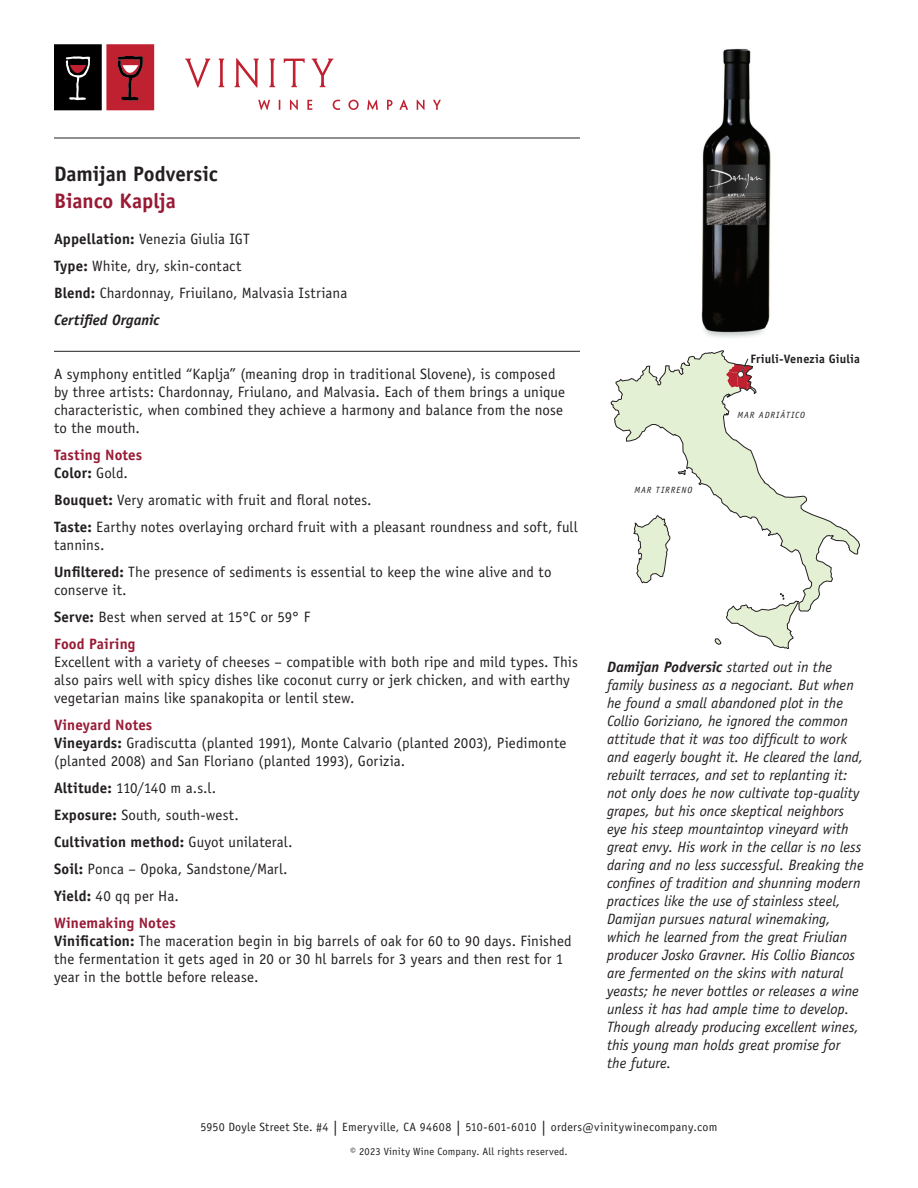
<style>
.page{position:relative;width:918px;height:1188px;background:#fff}
.page>*{position:absolute;margin:0;border:0;box-sizing:border-box;transform-origin:0 0}
.Producer{font:700 21px "Officina Sans Std";letter-spacing:-.005em;color:#231f20}
.Wine_Name{font:700 21px "Officina Sans Std";letter-spacing:-.005em;color:#981a35}
.Specs{font:15px/18px "Officina Sans Std";letter-spacing:.005em;color:#231f20}
.Producer_profile{font:italic 15px/18px "Officina Sans Std";color:#231f20}
.Subhead{font:700 15px "Officina Sans Std";letter-spacing:.01em;color:#981a35}
.Specs-2{font:700 15px "Officina Sans Std";letter-spacing:.005em;color:#231f20}
.Specs-3{font:italic 700 15px "Officina Sans Std";color:#231f20}
.t1{font:700 12.15px "Officina Sans Std";letter-spacing:.01em;color:#231f20}
.Wine_Header{font:12px "Officina Sans Std";letter-spacing:.025em;color:#231f20}
.Master_Page_Number{font:10.5px "Officina Sans Std";letter-spacing:.02em;color:#231f20}
.t2{font:italic 9px "Officina Sans Std";letter-spacing:.105em;color:#231f20}
.s1{font-weight:700}
.s2{font-weight:400}
.s3{font-size:15px}
</style>
<div class="page">
<hr style="left:54px;top:351px;width:526px;height:1px;background:#231f20">
<img style="left:701px;top:48px;width:70px;height:290px">
<svg style="left:611px;top:351px;width:249px;height:298px"></svg>
<hr style="left:54px;top:138px;width:526px;height:1px;background:#231f20">
<svg style="left:54px;top:44px;width:100px;height:66px;background:#6a272e"></svg>
<svg style="left:185px;top:59px;width:25px;height:29px"></svg>
<svg style="left:219px;top:59px;width:5px;height:28px"></svg>
<svg style="left:235px;top:58px;width:24px;height:30px"></svg>
<svg style="left:269px;top:59px;width:6px;height:28px"></svg>
<svg style="left:284px;top:59px;width:21px;height:28px"></svg>
<svg style="left:312px;top:59px;width:21px;height:28px"></svg>
<svg style="left:258px;top:100px;width:12px;height:10px"></svg>
<svg style="left:290px;top:100px;width:8px;height:10px"></svg>
<svg style="left:307px;top:100px;width:5px;height:10px"></svg>
<svg style="left:333px;top:100px;width:7px;height:10px"></svg>
<svg style="left:348px;top:100px;width:11px;height:10px"></svg>
<svg style="left:367px;top:100px;width:11px;height:10px"></svg>
<svg style="left:387px;top:100px;width:6px;height:10px"></svg>
<svg style="left:399px;top:100px;width:9px;height:10px"></svg>
<svg style="left:417px;top:100px;width:8px;height:10px"></svg>
<svg style="left:433px;top:100px;width:8px;height:10px"></svg>
<p class="Producer" style="left:54px;top:160px;width:165px">Damijan Podversic</p>
<p class="Wine_Name" style="left:54px;top:187px;width:123px">Bianco Kaplja</p>
<p class="Specs" style="left:54px;top:230px;width:197px"><span class="s1">Appellation:</span> Venezia Giulia IGT</p>
<p class="Specs" style="left:54px;top:257px;width:189px"><span class="s1">Type:</span> White, dry, skin-contact</p>
<p class="Specs" style="left:54px;top:284px;width:295px"><span class="s1">Blend:</span> Chardonnay, Friuilano, Malvasia Istriana</p>
<p class="Specs-3" style="left:54px;top:311px;width:107px">Certified Organic</p>
<p class="Specs" style="left:54px;top:365px;width:513px">A symphony entitled “Kaplja” (meaning drop in traditional Slovene), is composed by three artists: Chardonnay, Friulano, and Malvasia. Each of them brings a unique characteristic, when combined they achieve a harmony and balance from the nose to the mouth.</p>
<p class="Subhead" style="left:54px;top:445px;width:90px">Tasting Notes</p>
<p class="Specs-2" style="left:54px;top:463px;width:76px">Color: <span class="s2">Gold.</span></p>
<p class="Specs" style="left:54px;top:491px;width:319px"><span class="s1">Bouquet:</span> Very aromatic with fruit and floral notes.</p>
<p class="Specs" style="left:54px;top:518px;width:525px"><span class="s1">Taste:</span> Earthy notes overlaying orchard fruit with a pleasant roundness and soft, full tannins.</p>
<p class="Specs" style="left:54px;top:563px;width:499px"><span class="s1">Unfiltered:</span> The presence of sediments is essential to keep the wine alive and to conserve it.</p>
<p class="Specs" style="left:54px;top:608px;width:258px"><span class="s1">Serve:</span> Best when served at 15°C or 59° F</p>
<p class="Subhead" style="left:54px;top:634px;width:83px">Food Pairing</p>
<p class="Specs" style="left:54px;top:653px;width:525px">Excellent with a variety of cheeses – compatible with both ripe and mild types. This also pairs well with spicy dishes like coconut curry or jerk chicken, and with earthy vegetarian mains like spanakopita or lentil stew.</p>
<p class="Subhead" style="left:54px;top:715px;width:100px">Vineyard Notes</p>
<p class="Specs" style="left:54px;top:734px;width:514px"><span class="s1">Vineyards:</span> Gradiscutta (planted 1991), Monte Calvario (planted 2003), Piedimonte (planted 2008) and San Floriano (planted 1993), Gorizia.</p>
<p class="Specs" style="left:54px;top:779px;width:164px"><span class="s1">Altitude:</span> 110/140 m a.s.l.</p>
<p class="Specs" style="left:54px;top:806px;width:186px"><span class="s1">Exposure:</span> South, south-west.</p>
<p class="Specs-2" style="left:54px;top:832px;width:240px">Cultivation method: <span class="s2">Guyot unilateral.</span></p>
<p class="Specs" style="left:54px;top:860px;width:235px"><span class="s1">Soil:</span> Ponca – Opoka, Sandstone/Marl.</p>
<p class="Specs" style="left:54px;top:887px;width:126px"><span class="s1">Yield:</span> 40 qq per Ha.</p>
<p class="Subhead" style="left:54px;top:913px;width:123px">Winemaking Notes</p>
<p class="Specs" style="left:54px;top:932px;width:519px"><span class="s1">Vinification:</span> The maceration begin in big barrels of oak for 60 to 90 days. Finished the fermentation it gets aged in 20 or 30 hl barrels for 3 years and then rest for 1 year in the bottle before release.</p>
<p class="t1" style="left:750px;top:351px;width:111px">Friuli-Venezia Giulia</p>
<p class="t2" style="left:634px;top:484px;width:59px">MAR TIRRENO</p>
<p class="t2" style="left:737px;top:410px;width:69px">MAR ADRIÁTICO</p>
<p class="Producer_profile" style="left:607px;top:658px;width:258px"><span class="s1">Damijan Podversic</span> started out in the family business as a negociant. But when he found a small abandoned plot in the Collio Goriziano, he ignored the common attitude that it was too difficult to work and eagerly bought it. He cleared the land, rebuilt terraces, and set to replanting it: not only does he now cultivate top-quality grapes, but his once skeptical neighbors eye his steep mountaintop vineyard with great envy. His work in the cellar is no less daring and no less successful. Breaking the confines of tradition and shunning modern practices like the use of stainless steel, Damijan pursues natural winemaking, which he learned from the great Friulian producer Josko Gravner. His Collio Biancos are fermented on the skins with natural yeasts; he never bottles or releases a wine unless it has had ample time to develop.<br>Though already producing excellent wines, this young man holds great promise for<br>the future.</p>
<p class="Wine_Header" style="left:201px;top:1120px;width:518px">5950 Doyle Street Ste. #4 <span class="s3">|</span> Emeryville, CA 94608 <span class="s3">|</span> 510-601-6010 <span class="s3">|</span> orders@vinitywinecompany.com</p>
<p class="Master_Page_Number" style="left:350px;top:1145px;width:219px">© 2023 Vinity Wine Company. All rights reserved.</p>
</div>
